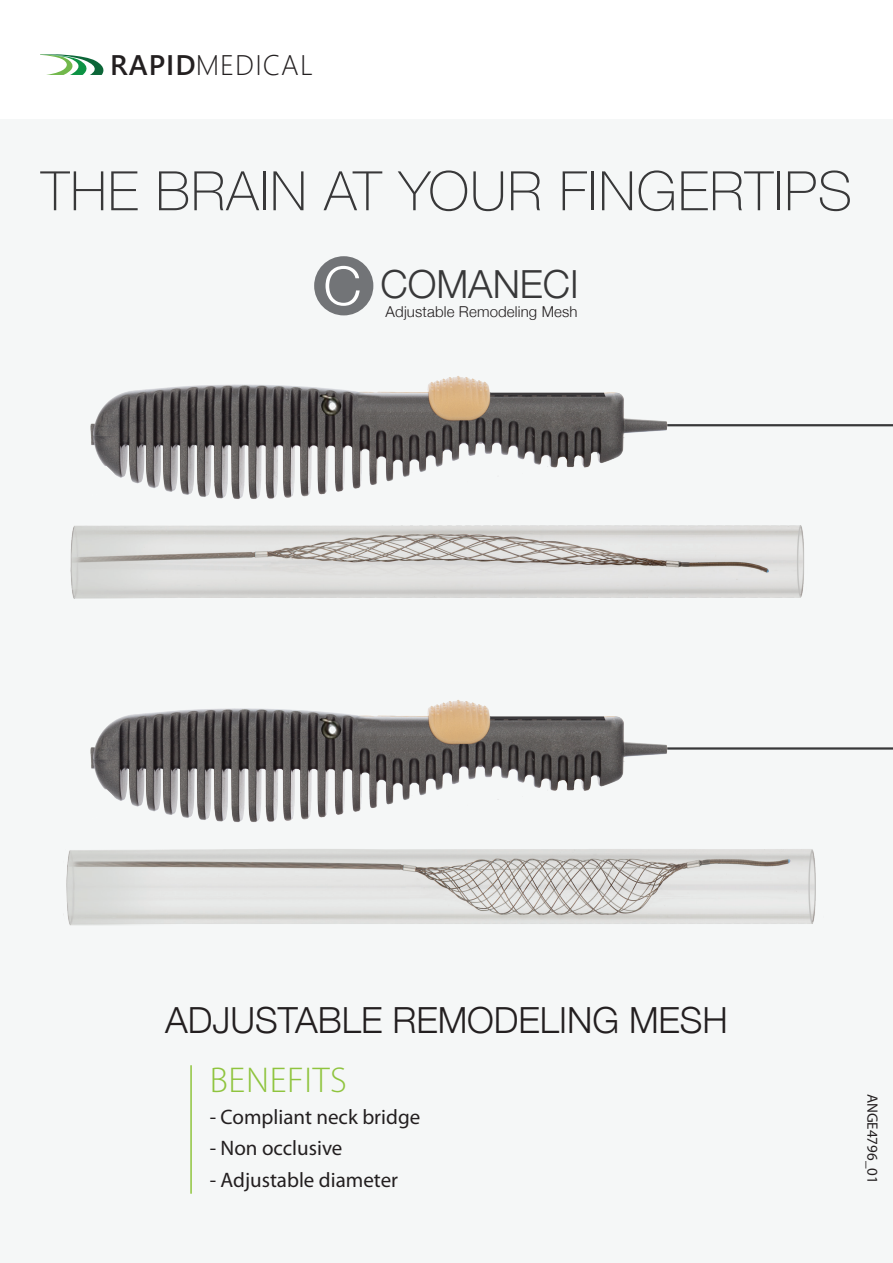
<style>
.page{position:relative;width:893px;height:1263px;background:#fff}
.page>*{position:absolute;margin:0;border:0;box-sizing:border-box;transform-origin:0 0}
.t1{font:100 54.45px "Helvetica Neue";letter-spacing:.02em;color:#383839}
.t2{font:300 53.85px "Helvetica Neue";color:#fff}
.t3{font:300 38.7px "Helvetica Neue";color:#383839}
.t4{font:300 36px "Helvetica Neue";color:#231f20}
.t5{font:300 36px "Myriad Pro";letter-spacing:.02em;color:#8fc43e}
.t6{font:300 28.2px "Segoe UI";letter-spacing:.035em;color:#231f20}
.t7{font:21px "Myriad Pro";color:#231f20}
.t8{font:300 15px "Helvetica Neue";letter-spacing:.01em;color:#231f20}
.t9{font:15px "Myriad Pro";color:#231f20}
.s1{font-weight:600}
</style>
<div class="page">
<div style="left:0;top:119px;width:893px;height:1144px;background:#f5f7f7"></div>
<hr style="left:190px;top:1065px;width:2px;height:129px;background:#8fc43e">
<div style="left:314px;top:256px;width:59px;height:59px;background:#727477;border-radius:50%"></div>
<hr style="left:659px;top:424px;width:234px;height:2px;background:#383839">
<hr style="left:659px;top:747px;width:234px;height:3px;background:#383839">
<img style="left:90px;top:376px;width:604px;height:123px">
<img style="left:90px;top:700px;width:604px;height:123px">
<img style="left:70px;top:525px;width:734px;height:74px">
<img style="left:66px;top:849px;width:750px;height:77px">
<svg style="left:40px;top:54px;width:64px;height:21px"></svg>
<h3 class="t6" style="left:110px;top:44px;width:204px"><span class="s1">RAPID</span>MEDICAL</h3>
<h1 class="t1" style="left:41px;top:150px;width:812px">THE BRAIN AT YOUR FINGERTIPS</h1>
<h2 class="t2" style="left:323px;top:242px;width:39px">C</h2>
<h3 class="t3" style="left:380px;top:253px;width:200px">COMANECI</h3>
<p class="t8" style="left:386px;top:299px;width:193px">Adjustable Remodeling Mesh</p>
<h3 class="t4" style="left:165px;top:991px;width:564px">ADJUSTABLE REMODELING MESH</h3>
<h3 class="t5" style="left:210px;top:1060px;width:139px">BENEFITS</h3>
<p class="t7" style="left:210px;top:1105px;width:212px">- Compliant neck bridge</p>
<p class="t7" style="left:210px;top:1137px;width:134px">- Non occlusive</p>
<p class="t7" style="left:210px;top:1168px;width:190px">- Adjustable diameter</p>
<p class="t9" style="left:881px;top:1093px;width:91px;rotate:90deg">ANGE4796_01</p>
</div>
